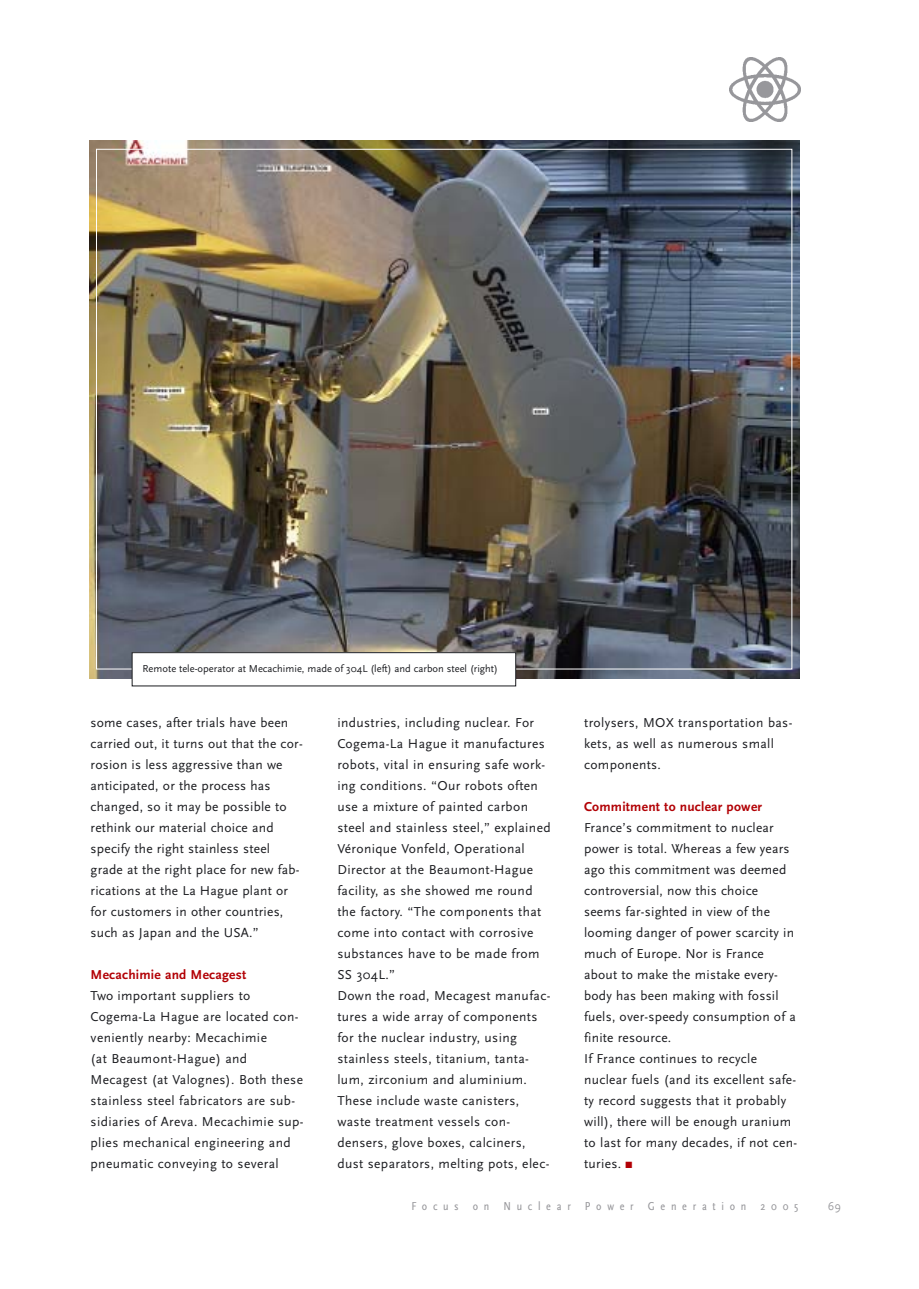
<style>
.page{position:relative;width:919px;height:1289px;background:#fff}
.page>*{position:absolute;margin:0;border:0;box-sizing:border-box;transform-origin:0 0}
.t1{font:13.5px/21px "Scala Sans";letter-spacing:.03em;color:#1b1c20}
.t2{font:700 13.5px "Scala Sans";letter-spacing:.015em;color:#b20005}
.t3{font:12px "Scala Sans Regular Con";letter-spacing:.475em;color:#97979b}
.t4{font:12px "Scala Sans";color:#97979b}
.t5{font:10.5px "Scala Sans";color:#1b1c20}
.s1{color:#b20005}
</style>
<div class="page">
<img style="left:729px;top:58px;width:71px;height:63px">
<img style="left:89px;top:140px;width:710px;height:538px">
<div style="left:132px;top:652px;width:383px;height:34px;background:#fff"></div>
<div style="left:132px;top:652px;width:384px;height:34px;border:1px solid #1b1c20"></div>
<p class="t5" style="left:142px;top:663px;width:357px">Remote tele-operator at Mecachimie, made of 304L (left) and carbon steel (right)</p>
<p class="t1" style="left:91px;top:712px;width:214px">some cases, after trials have been carried out, it turns out that the cor&shy;rosion is less aggressive than we anticipated, or the process has changed, so it may be possible to rethink our material choice and specify the right stainless steel grade at the right place for new fab&shy;rications at the La Hague plant or for customers in other countries, such as Japan and the USA.”</p>
<p class="t2" style="left:91px;top:969px;width:157px">Mecachimie and Mecagest</p>
<p class="t1" style="left:91px;top:985px;width:214px">Two important suppliers to<br>Cogema-La Hague are located con&shy;veniently nearby: Mecachimie<br>(at Beaumont-Hague) and<br>Mecagest (at Valognes). Both these stainless steel fabricators are sub&shy;sidiaries of Areva. Mecachimie sup&shy;plies mechanical engineering and pneumatic conveying to several</p>
<p class="t1" style="left:337px;top:712px;width:215px">industries, including nuclear. For<br>Cogema-La Hague it manufactures robots, vital in ensuring safe work&shy;ing conditions. “Our robots often use a mixture of painted carbon steel and stainless steel,” explained<br>Véronique Vonfeld, Operational<br>Director at the Beaumont-Hague facility, as she showed me round the factory. “The components that come into contact with corrosive substances have to be made from<br>SS 304L.”<br>Down the road, Mecagest manufac&shy;tures a wide array of components for the nuclear industry, using stainless steels, titanium, tanta&shy;lum, zirconium and aluminium.<br>These include waste canisters, waste treatment vessels con&shy;densers, glove boxes, calciners, dust separators, melting pots, elec-</p>
<p class="t1" style="left:584px;top:712px;width:210px">trolysers, MOX transportation bas&shy;kets, as well as numerous small components.</p>
<p class="t2" style="left:584px;top:801px;width:179px">Commitment to nuclear power</p>
<p class="t1" style="left:584px;top:817px;width:214px">France’s commitment to nuclear power is total. Whereas a few years ago this commitment was deemed controversial, now this choice seems far-sighted in view of the looming danger of power scarcity in much of Europe. Nor is France about to make the mistake every&shy;body has been making with fossil fuels, over-speedy consumption of a finite resource.<br>If France continues to recycle nuclear fuels (and its excellent safe&shy;ty record suggests that it probably will), there will be enough uranium to last for many decades, if not cen&shy;turies. <span class="s1">■</span></p>
<p class="t3" style="left:411px;top:1201px;width:388px">Focus on Nuclear Power Generation 2005</p>
<p class="t4" style="left:827px;top:1201px;width:15px">69</p>
</div>
